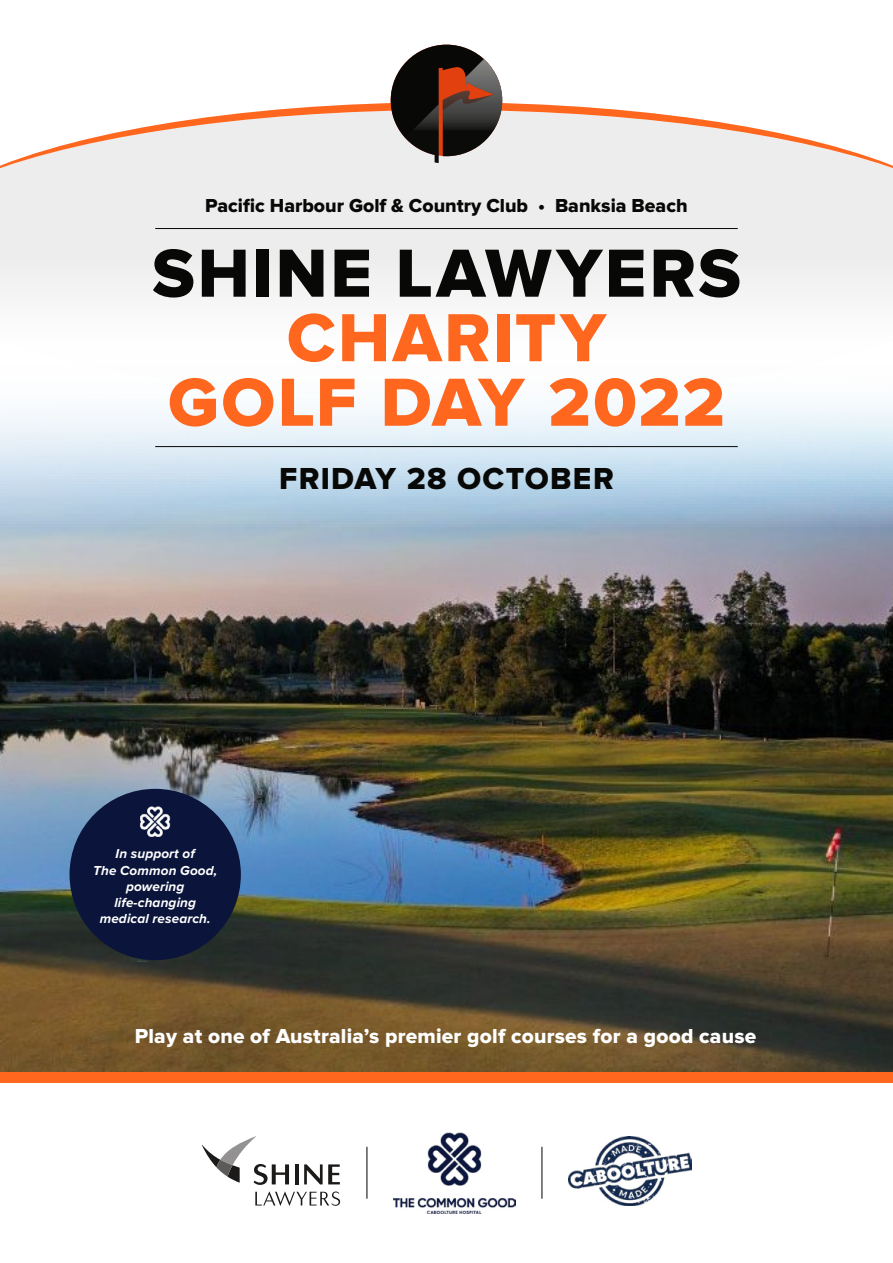
<style>
.page{position:relative;width:893px;height:1263px;background:#fff}
.page>*{position:absolute;margin:0;border:0;box-sizing:border-box;transform-origin:0 0}
.t1{font:70.5px/64.5px "Proxima Nova Extrabld";letter-spacing:.03em;color:#ff671f;text-align:center}
.t2{font:70.5px "Proxima Nova Extrabld";letter-spacing:.035em;color:#080807}
.t3{font:31.5px "Proxima Nova Extrabld";letter-spacing:.04em;color:#080807}
.t4{font:21px "Proxima Nova Extrabld";letter-spacing:.01em;color:#fff}
.t5{font:19.5px "Proxima Nova Extrabld";color:#080807}
.t6{font:italic 700 13.5px/16.2px "Proxima Nova";letter-spacing:.01em;color:#fff;text-align:center}
</style>
<div class="page">
<div style="left:0;top:183px;width:893px;height:112px;background:#ededed"></div>
<img style="left:0;top:405px;width:893px;height:667px">
<div style="left:70px;top:789px;width:171px;height:171px;background:#0b143a;border-radius:50%"></div>
<img style="left:140px;top:806px;width:30px;height:30px">
<hr style="left:155px;top:446px;width:583px;height:1px;background:#080807">
<hr style="left:155px;top:228px;width:583px;height:1px;background:#080807">
<svg style="left:0;top:102px;width:893px;height:81px;fill:#ededed"></svg>
<svg style="left:391px;top:45px;width:111px;height:118px;background:#675651"></svg>
<div style="left:0;top:1072px;width:893px;height:10px;background:#ff671f"></div>
<img style="left:394px;top:1132px;width:121px;height:81px">
<img style="left:569px;top:1136px;width:122px;height:69px">
<hr style="left:295px;top:1164px;width:4px;height:20px;background:#1b1a19">
<svg style="left:304px;top:1164px;width:36px;height:20px"></svg>
<svg style="left:255px;top:1191px;width:85px;height:15px"></svg>
<svg style="left:202px;top:1136px;width:87px;height:49px"></svg>
<hr style="left:367px;top:1147px;width:1px;height:52px;background:#000">
<hr style="left:542px;top:1147px;width:1px;height:52px;background:#000">
<h3 class="t5" style="left:205px;top:195px;width:484px">Pacific Harbour Golf &amp; Country Club • Banksia Beach</h3>
<h1 class="t2" style="left:152px;top:233px;width:590px">SHINE LAWYERS</h1>
<h1 class="t1" style="left:168px;top:307px;width:559px">CHARITY<br>GOLF DAY 2022</h1>
<h2 class="t3" style="left:279px;top:460px;width:336px">FRIDAY 28 OCTOBER</h2>
<p class="t6" style="left:93px;top:845px;width:126px">In support of<br>The Common Good, powering life-changing medical research.</p>
<h3 class="t4" style="left:135px;top:1024px;width:623px">Play at one of Australia’s premier golf courses for a good cause</h3>
</div>
